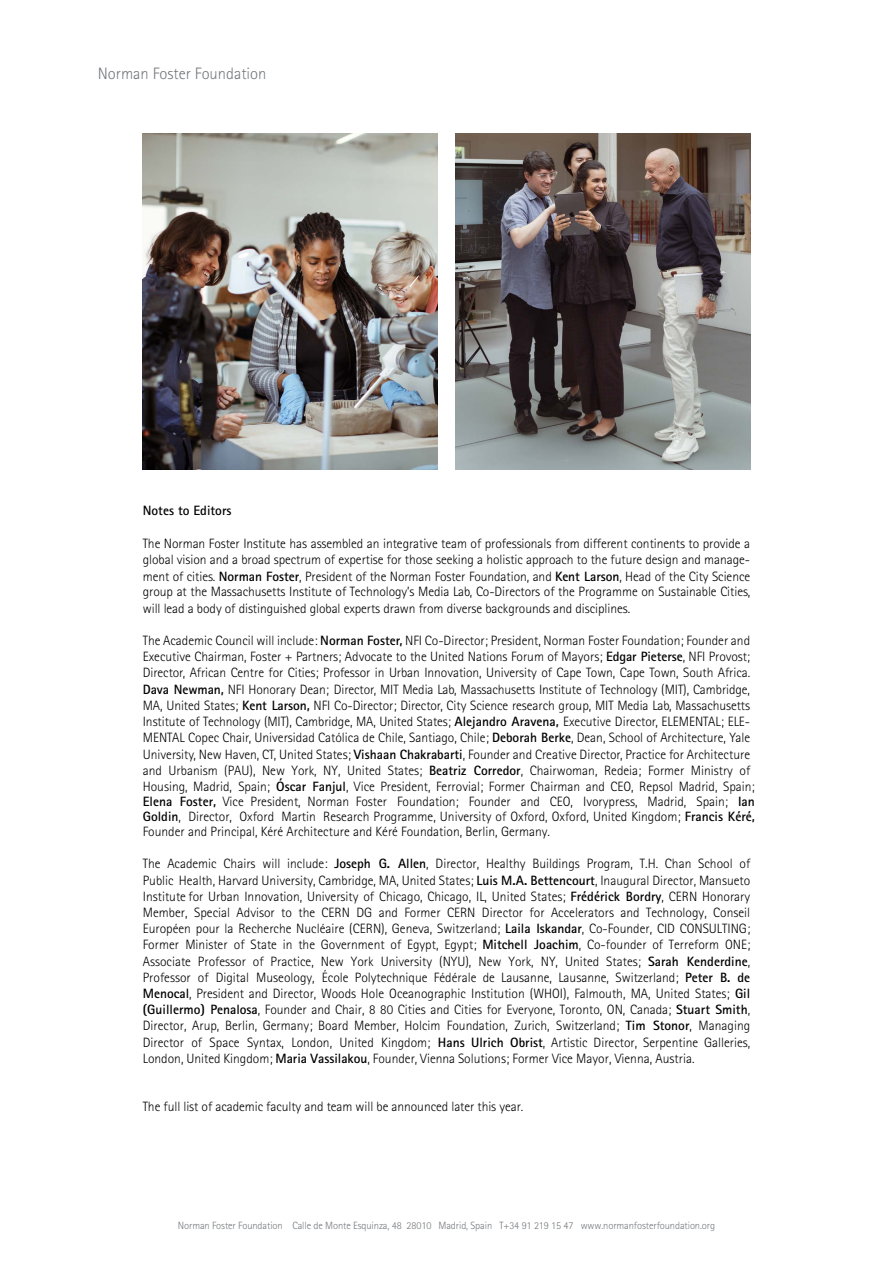
<style>
.page{position:relative;width:893px;height:1263px;background:#fff}
.page>*{position:absolute;margin:0;border:0;box-sizing:border-box;transform-origin:0 0}
.t1{font:300 16.5px "Rotis Sans Serif Std";color:#74777b}
.t2{font:300 13.5px/16.2px "Rotis Sans Serif Std";color:#000;text-align:justify}
.t3{font:300 13.5px "Rotis Sans Serif Std";letter-spacing:-.005em;color:#020203}
.t4{font:700 13.5px "Rotis Sans Serif Std";color:#000}
.t5{font:300 10.5px "Rotis Sans Serif Std";letter-spacing:-.01em;color:#74777b}
.s1{font-weight:700}
.s2{font-weight:700;color:#020203}
.s3{color:#020203}
</style>
<div class="page">
<img style="left:455px;top:133px;width:295px;height:337px">
<img style="left:143px;top:133px;width:295px;height:337px">
<p class="t1" style="left:98px;top:64px;width:170px">Norman Foster Foundation</p>
<p class="t4" style="left:143px;top:502px;width:90px">Notes to Editors</p>
<p class="t2" style="left:143px;top:535px;width:609px">The Norman Foster Institute has assembled an integrative team of professionals from different continents to provide a global vision and a broad spectrum of expertise for those seeking a holistic approach to the future design and manage&shy;ment of cities. <span class="s1">Norman Foster</span>, President of the Norman Foster Foundation, and <span class="s1">Kent Larson</span>, Head of the City Science group at the Massachusetts Institute of Technology’s Media Lab, Co-Directors of the Programme on Sustainable Cities, will lead a body of distinguished global experts drawn from diverse backgrounds and disciplines.</p>
<p class="t2" style="left:143px;top:633px;width:613px;text-align:left">The Academic Council will include: <span class="s1">Norman Foster,</span> NFI Co-Director; President, Norman Foster Foundation; Founder and Executive Chairman, Foster + Partners; Advocate to the United Nations Forum of Mayors; <span class="s2">Edgar Pieterse</span><span class="s3">, NFI Provost; Director, African Centre for Cities; Professor in Urban Innovation, University of Cape Town, Cape Town, South Africa.<br></span><span class="s2">Dava Newman,</span> <span class="s3">NFI Honorary Dean; Director, MIT Media Lab, Massachusetts Institute of Technology (MIT), Cambridge, MA, United States;</span> <span class="s2">Kent Larson,</span> <span class="s3">NFI Co-Director; Director, City Science research group, MIT Media Lab, Massachusetts Institute of Technology (MIT), Cambridge, MA, United States;</span> <span class="s1">Alejandro Aravena,</span> Executive Director, ELEMENTAL; ELE-MENTAL Copec Chair, Universidad Católica de Chile, Santiago, Chile; <span class="s1">Deborah Berke</span>, Dean, School of Architecture, Yale University, New Haven, CT, United States; <span class="s1">Vishaan Chakrabarti</span>, Founder and Creative Director, Practice for Architecture and Urbanism (PAU), New York, NY, United States; <span class="s1">Beatriz Corredor</span>, Chairwoman, Redeia; Former Ministry of Housing, Madrid, Spain; <span class="s1">Óscar Fanjul</span>, Vice President, Ferrovial; Former Chairman and CEO, Repsol Madrid, Spain; <span class="s1">Elena Foster,</span> Vice President, Norman Foster Foundation; Founder and CEO, Ivorypress, Madrid, Spain; <span class="s1">Ian Goldin</span>, Director, Oxford Martin Research Programme, University of Oxford, Oxford, United Kingdom; <span class="s1">Francis Kéré, </span>Founder and Principal, Kéré Architecture and Kéré Foundation, Berlin, Germany.</p>
<p class="t2" style="left:143px;top:856px;width:609px">The Academic Chairs will include: <span class="s1">Joseph G. Allen</span>, Director, Healthy Buildings Program, T.H. Chan School of Public Health, Harvard University, Cambridge, MA, United States; <span class="s1">Luis M.A. Bettencourt</span>, Inaugural Director, Mansueto Institute for Urban Innovation, University of Chicago, Chicago, IL, United States; <span class="s1">Frédérick Bordry</span>, CERN Honorary Member, Special Advisor to the CERN DG and Former CERN Director for Accelerators and Technology, Conseil Européen pour la Recherche Nucléaire (CERN), Geneva, Switzerland; <span class="s1">Laila Iskandar</span>, Co-Founder, CID CONSULTING; Former Minister of State in the Government of Egypt, Egypt; <span class="s1">Mitchell Joachim</span>, Co-founder of Terreform ONE; Associate Professor of Practice, New York University (NYU), New York, NY, United States; <span class="s1">Sarah Kenderdine</span>, Professor of Digital Museology, École Polytechnique Fédérale de Lausanne, Lausanne, Switzerland; <span class="s1">Peter B. de Menocal</span>, President and Director, Woods Hole Oceanographic Institution (WHOI), Falmouth, MA, United States; <span class="s1">Gil (Guillermo) Penalosa</span>, Founder and Chair, 8 80 Cities and Cities for Everyone, Toronto, ON, Canada; <span class="s1">Stuart Smith</span>, Director, Arup, Berlin, Germany; Board Member, Holcim Foundation, Zurich, Switzerland; <span class="s1">Tim Stonor</span>, Managing Director of Space Syntax, London, United Kingdom; <span class="s1">Hans Ulrich Obrist</span>, Artistic Director, Serpentine Galleries, London, United Kingdom; <span class="s1">Maria Vassilakou</span>, Founder, Vienna Solutions; Former Vice Mayor, Vienna, Austria.</p>
<p class="t3" style="left:143px;top:1099px;width:382px">The full list of academic faculty and team will be announced later this year.</p>
<p class="t5" style="left:178px;top:1219px;width:539px">Norman Foster Foundation Calle de Monte Esquinza, 48 28010 Madrid, Spain T+34 91 219 15 47 www.normanfosterfoundation.org</p>
</div>
